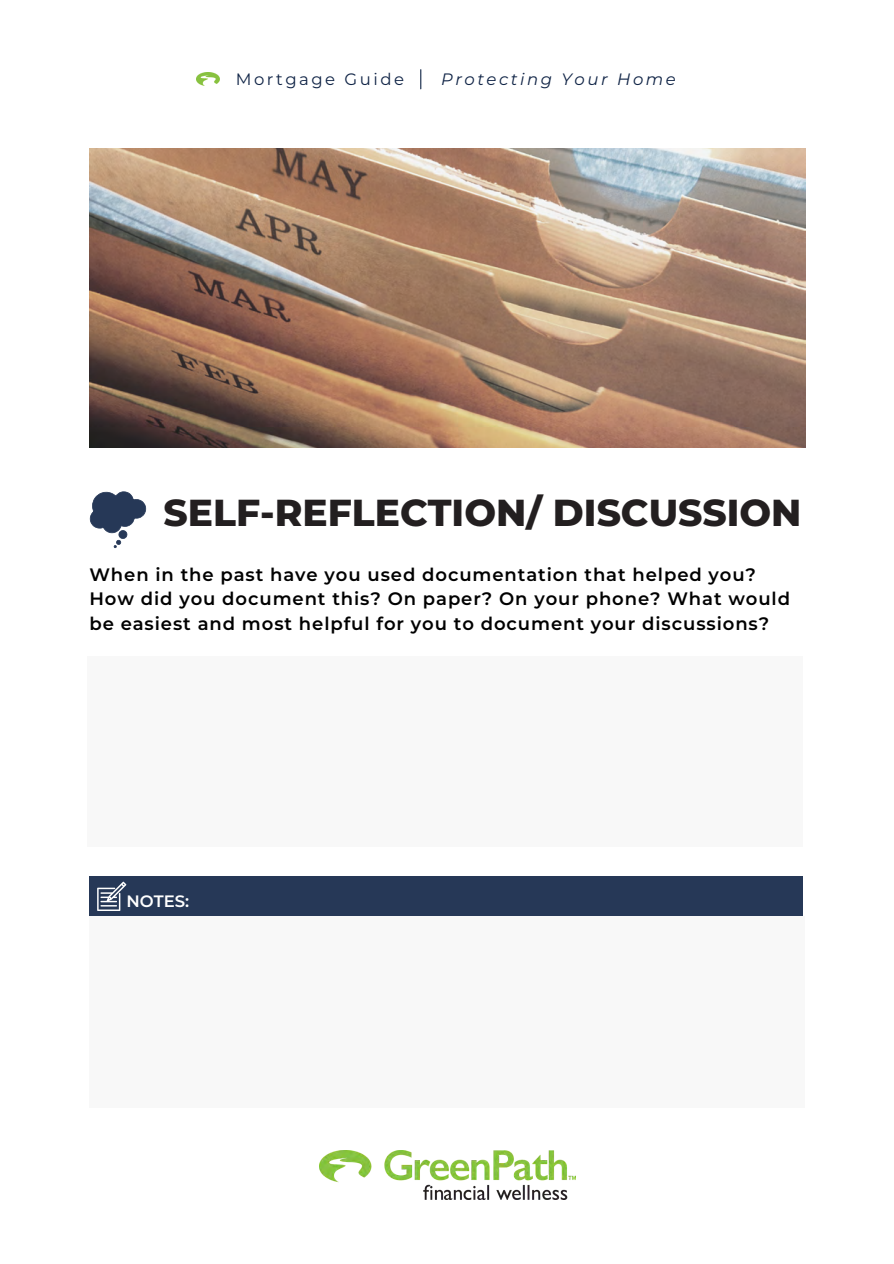
<style>
.page{position:relative;width:894px;height:1264px;background:#fff}
.page>*{position:absolute;margin:0;border:0;box-sizing:border-box;transform-origin:0 0}
.t1{font:800 37.5px "Montserrat";color:#231f20}
.t2{font:600 18px/24.8px "Montserrat";letter-spacing:.05em;color:#000}
.t3{font:italic 16.5px "Montserrat";letter-spacing:.155em;color:#102446}
.t4{font:16.5px "Montserrat";letter-spacing:.155em;color:#102446}
.t5{font:600 16.5px "Montserrat";color:#fff}
</style>
<div class="page">
<svg style="left:89px;top:491px;width:58px;height:57px"></svg>
<img style="left:319px;top:1150px;width:256px;height:49px">
<img style="left:89px;top:148px;width:715px;height:300px">
<div style="left:89px;top:876px;width:713px;height:39px;background:#263857"></div>
<svg style="left:97px;top:881px;width:29px;height:30px"></svg>
<div style="left:89px;top:916px;width:715px;height:191px;background:#f8f8f8"></div>
<div style="left:87px;top:656px;width:715px;height:191px;background:#f8f8f8"></div>
<img style="left:196px;top:72px;width:24px;height:14px">
<svg style="left:420px;top:70px;width:1px;height:19px"></svg>
<p class="t4" style="left:236px;top:68px;width:170px">Mortgage Guide</p>
<p class="t3" style="left:441px;top:68px;width:236px">Protecting Your Home</p>
<p class="t1" style="left:164px;top:485px;width:639px">SELF-REFLECTION/ DISCUSSION</p>
<p class="t2" style="left:89px;top:561px;width:702px">When in the past have you used documentation that helped you?<br>How did you document this? On paper? On your phone? What would be easiest and most helpful for you to document your discussions?</p>
<p class="t5" style="left:126px;top:889px;width:64px">NOTES:</p>
</div>
